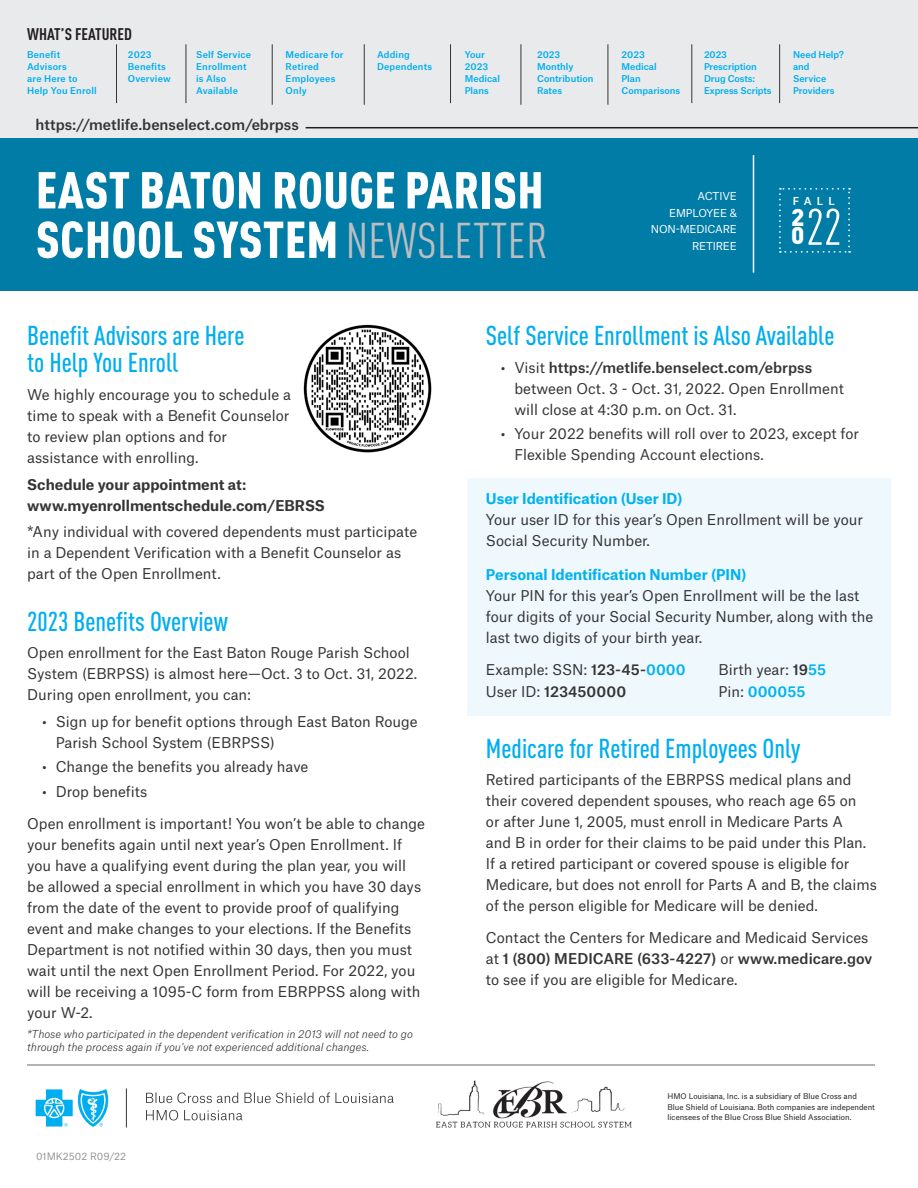
<style>
.page{position:relative;width:918px;height:1188px;background:#fff}
.page>*{position:absolute;margin:0;border:0;box-sizing:border-box;transform-origin:0 0}
.Copy{font:900 condensed 51px/49.5px "DINOT";letter-spacing:.01em;color:#fff}
.t1{font:condensed 50.4px "DINOT";color:#fff}
.t2{font:500 condensed 27px/27px "DINOT";color:#00aeef}
.t3{font:900 23.85px "DINOT";color:#fff}
.t4{font:700 condensed 16.65px "DINOT";color:#231f20}
.Copy-2{font:14.25px/21px "Atlas Grotesk";color:#363536}
.Copy-3{font:14.25px/21px "Atlas Grotesk";color:#383738}
.t5{font:700 14.25px/21px "Atlas Grotesk";color:#363536}
.Copy-4{font:700 14.25px "Atlas Grotesk";color:#00b2ef}
.Copy-5{font:500 14.25px "Atlas Grotesk";color:#363536}
.Copy-6{font:500 14.25px "Atlas Grotesk";letter-spacing:.005em;color:#00b2ef}
.t6{font:italic 300 10.5px/13.5px "Atlas Grotesk";color:#363536}
.t7{font:10.5px/16.5px "Atlas Grotesk";letter-spacing:-.015em;color:#fff;text-align:right}
.t8{font:500 10.5px "Atlas Grotesk";color:#fff}
.t9{font:9.75px "Atlas Grotesk";color:#939598}
.featured_titles{font:500 9px/12px "Atlas Grotesk";letter-spacing:.005em;color:#00aeef}
.t10{font:7.5px/10.5px "Atlas Grotesk";color:#231f20}
.s1{font-weight:400;font-size:49.5px;color:#bcbdc0}
.s2{font-weight:500}
.s3{color:#363536}
.s4{font-weight:500;color:#00b2ef}
.s5{font-weight:400}
.s6{font-weight:400;color:#363536}
</style>
<div class="page">
<div style="left:0;top:0;width:918px;height:141px;background:#e9eaeb"></div>
<hr style="left:272px;top:44px;width:1px;height:61px;background:#363536">
<hr style="left:364px;top:44px;width:1px;height:61px;background:#363536">
<hr style="left:521px;top:44px;width:1px;height:61px;background:#363536">
<hr style="left:608px;top:44px;width:1px;height:61px;background:#363536">
<hr style="left:691px;top:44px;width:1px;height:59px;background:#363536">
<hr style="left:450px;top:44px;width:1px;height:59px;background:#363536">
<hr style="left:779px;top:44px;width:1px;height:59px;background:#363536">
<hr style="left:116px;top:44px;width:1px;height:59px;background:#363536">
<div style="left:0;top:138px;width:918px;height:152px;background:#007ca6"></div>
<hr style="left:27px;top:1064px;width:848px;height:2px;background:#b2b3b7">
<hr style="left:753px;top:155px;width:1px;height:118px;background:#fff">
<svg style="left:36px;top:1089px;width:73px;height:38px"></svg>
<hr style="left:126px;top:1088px;width:1px;height:40px;background:#363536">
<svg style="left:146px;top:1110px;width:96px;height:10px"></svg>
<svg style="left:146px;top:1092px;width:248px;height:11px"></svg>
<svg style="left:779px;top:188px;width:71px;height:65px"></svg>
<div style="left:468px;top:478px;width:423px;height:238px;background:#eef8fd"></div>
<img style="left:436px;top:1080px;width:196px;height:48px">
<hr style="left:306px;top:127px;width:612px;height:1px;background:#231f20">
<hr style="left:186px;top:44px;width:1px;height:59px;background:#363536">
<img style="left:303px;top:324px;width:129px;height:129px">
<p class="t4" style="left:27px;top:24px;width:106px">WHAT’S FEATURED</p>
<p class="featured_titles" style="left:27px;top:48px;width:71px">Benefit<br>Advisors<br>are Here to<br>Help You Enroll</p>
<p class="featured_titles" style="left:793px;top:48px;width:52px">Need Help?</p>
<p class="featured_titles" style="left:196px;top:48px;width:56px">Self Service<br>Enrollment is Also<br>Available</p>
<p class="featured_titles" style="left:286px;top:48px;width:60px">Medicare for<br>Retired<br>Employees<br>Only</p>
<p class="featured_titles" style="left:704px;top:48px;width:69px">2023<br>Prescription<br>Drug Costs:<br>Express Scripts</p>
<p class="featured_titles" style="left:377px;top:48px;width:57px">Adding<br>Dependents</p>
<p class="featured_titles" style="left:465px;top:48px;width:37px">Your<br>2023<br>Medical<br>Plans</p>
<p class="featured_titles" style="left:621px;top:48px;width:60px">2023<br>Medical<br>Plan<br>Comparisons</p>
<p class="featured_titles" style="left:537px;top:48px;width:58px">2023<br>Monthly<br>Contribution<br>Rates</p>
<p class="featured_titles" style="left:128px;top:48px;width:44px">2023<br>Benefits<br>Overview</p>
<p class="featured_titles" style="left:793px;top:60px;width:18px">and</p>
<p class="featured_titles" style="left:793px;top:72px;width:43px">Service<br>Providers</p>
<p class="Copy-5" style="left:36px;top:113px;width:265px">https://metlife.benselect.com/ebrpss</p>
<p class="Copy" style="left:36px;top:165px;width:513px">EAST BATON ROUGE PARISH<br>SCHOOL SYSTEM<span class="s1">NEWSLETTER</span></p>
<p class="t7" style="left:651px;top:187px;width:88px">ACTIVE<br>EMPLOYEE &amp;<br>NON-MEDICARE<br>RETIREE</p>
<p class="t8" style="left:793px;top:192px;width:44px">FALL</p>
<p class="t3" style="left:791px;top:201px;width:15px">2</p>
<p class="t3" style="left:791px;top:220px;width:15px">0</p>
<p class="t1" style="left:806px;top:198px;width:37px">22</p>
<p class="t2" style="left:27px;top:322px;width:219px">Benefit Advisors are Here to Help You Enroll</p>
<p class="Copy-2" style="left:27px;top:383px;width:265px">We highly encourage you to schedule a time to speak with a Benefit Counselor to review plan options and for assistance with enrolling.</p>
<p class="t5" style="left:27px;top:472px;width:299px">Schedule your appointment at: www.myenrollmentschedule.com/EBRSS</p>
<p class="Copy-2" style="left:27px;top:520px;width:392px">*Any individual with covered dependents must participate in a Dependent Verification with a Benefit Counselor as part of the Open Enrollment.</p>
<p class="t2" style="left:27px;top:607px;width:202px">2023 Benefits Overview</p>
<p class="Copy-2" style="left:27px;top:641px;width:384px">Open enrollment for the East Baton Rouge Parish School</p>
<p class="Copy-2" style="left:27px;top:662px;width:391px">System (EBRPSS) is almost here—Oct. 3 to Oct. 31, 2022.</p>
<p class="Copy-2" style="left:27px;top:683px;width:225px">During open enrollment, you can:</p>
<p class="Copy-2" style="left:56px;top:709px;width:364px;text-indent:-13px">• Sign up for benefit options through East Baton Rouge<br>Parish School System (EBRPSS)</p>
<p class="Copy-2" style="left:42px;top:754px;width:268px">• Change the benefits you already have</p>
<p class="Copy-2" style="left:42px;top:779px;width:107px">• Drop benefits</p>
<p class="Copy-2" style="left:27px;top:811px;width:399px">Open enrollment is important! You won’t be able to change</p>
<p class="Copy-2" style="left:27px;top:832px;width:376px">your benefits again until next year’s Open Enrollment. If</p>
<p class="Copy-2" style="left:27px;top:853px;width:396px">you have a qualifying event during the plan year, you will be allowed a special enrollment in which you have 30 days from the date of the event to provide proof of qualifying event and make changes to your elections. If the Benefits Department is not notified within 30 days, then you must wait until the next Open Enrollment Period. For 2022, you will be receiving a 1095-C form from EBRPPSS along with your W-2.</p>
<p class="t6" style="left:27px;top:1026px;width:387px">*Those who participated in the dependent verification in 2013 will not need to go through the process again if you’ve not experienced additional changes.</p>
<p class="t9" style="left:36px;top:1149px;width:92px">01MK2502 R09/22</p>
<p class="t2" style="left:486px;top:322px;width:350px">Self Service Enrollment is Also Available</p>
<p class="Copy-2" style="left:514px;top:356px;width:331px;text-indent:-13px">• Visit <span class="s2">https://metlife.benselect.com/ebrpss </span>between Oct. 3 - Oct. 31, 2022. Open Enrollment will close at 4:30 p.m. on Oct. 31.</p>
<p class="Copy-3" style="left:514px;top:421px;width:346px;text-indent:-13px"><span class="s3">•</span> Your 2022 benefits will roll over to 2023, except for<br>Flexible Spending Account elections.</p>
<p class="Copy-4" style="left:486px;top:487px;width:198px">User Identification (User ID)</p>
<p class="Copy-2" style="left:486px;top:508px;width:379px">Your user ID for this year’s Open Enrollment will be your<br>Social Security Number.</p>
<p class="Copy-4" style="left:486px;top:563px;width:262px">Personal Identification Number (PIN)</p>
<p class="Copy-2" style="left:486px;top:583px;width:389px">Your PIN for this year’s Open Enrollment will be the last four digits of your Social Security Number, along with the last two digits of your birth year.</p>
<p class="Copy-2" style="left:486px;top:657px;width:201px">Example: SSN: <span class="s2">123-45-</span><span class="s4">0000</span></p>
<p class="Copy-2" style="left:718px;top:657px;width:109px">Birth year: <span class="s2">19</span><span class="s4">55</span></p>
<p class="Copy-5" style="left:486px;top:680px;width:142px"><span class="s5">User ID:</span> 123450000</p>
<p class="Copy-6" style="left:718px;top:680px;width:89px"><span class="s6">Pin:</span> 000055</p>
<p class="t2" style="left:486px;top:734px;width:316px">Medicare for Retired Employees Only</p>
<p class="Copy-2" style="left:486px;top:768px;width:393px">Retired participants of the EBRPSS medical plans and their covered dependent spouses, who reach age 65 on<br>or after June 1, 2005, must enroll in Medicare Parts A<br>and B in order for their claims to be paid under this Plan.<br>If a retired participant or covered spouse is eligible for Medicare, but does not enroll for Parts A and B, the claims of the person eligible for Medicare will be denied.</p>
<p class="Copy-2" style="left:486px;top:926px;width:388px">Contact the Centers for Medicare and Medicaid Services at <span class="s2">1 (800) MEDICARE (633-4227)</span> or <span class="s2">www.medicare.gov </span>to see if you are eligible for Medicare.</p>
<p class="t10" style="left:667px;top:1091px;width:209px">HMO Louisiana, Inc. is a subsidiary of Blue Cross and<br>Blue Shield of Louisiana. Both companies are independent licensees of the Blue Cross Blue Shield Association.</p>
</div>
